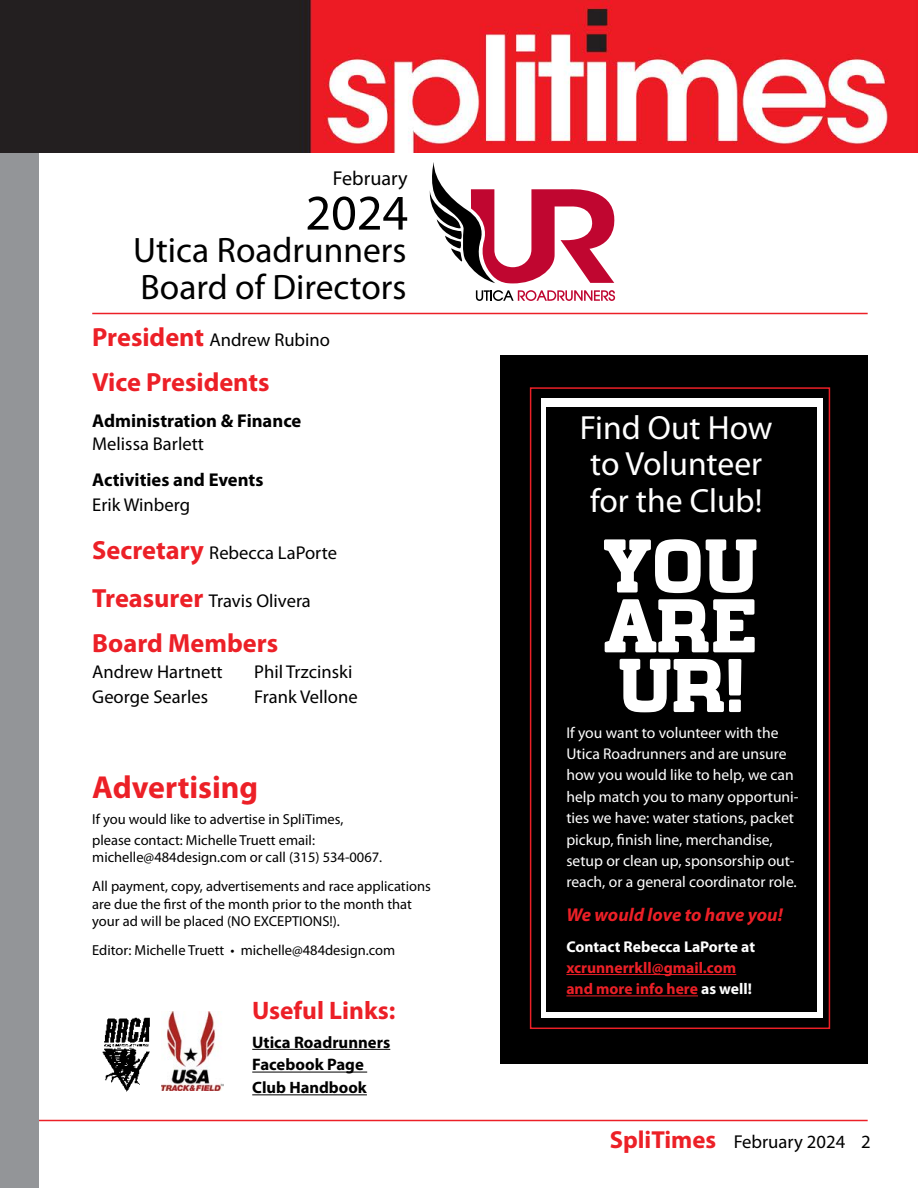
<style>
.page{position:relative;width:918px;height:1188px;background:#fff}
.page>*{position:absolute;margin:0;border:0;box-sizing:border-box;transform-origin:0 0}
.t1{font:73.5px/59.7px "Chateaude Garage";color:#fff;text-align:justify}
.t2{font:50.1px "Myriad Pro";color:#000}
.t3{font:35.4px/36.6px "Myriad Pro";color:#000}
.t4{font:33.6px/36.3px "Myriad Pro";color:#fff;text-align:center}
.t5{font:700 31.95px "Myriad Pro";color:#ec2027}
.t6{font:700 26.4px "Myriad Pro";color:#ec2027}
.t7{font:700 25.35px "Myriad Pro";color:#ec2027}
.t8{font:20.1px "Myriad Pro";color:#000}
.t9{font:18.75px "Myriad Pro";color:#000}
.t10{font:18.6px "Myriad Pro";color:#000}
.t11{font:700 18.6px "Myriad Pro";color:#000}
.t12{font:italic 700 18.6px "Myriad Pro";letter-spacing:-.005em;color:#ec2027}
.t13{font:700 16.65px/22.6px "Myriad Pro";color:#000}
.t14{font:700 16.5px "Myriad Pro";color:#000}
.t15{font:15.6px/21.3px "Myriad Pro";color:#fff}
.t16{font:700 15.6px/21.3px "Myriad Pro";color:#ec2027}
.t17{font:700 15.6px "Myriad Pro";color:#fff}
.t18{font:14.55px/20.2px "Myriad Pro";color:#000}
.s1{font-weight:700;font-size:26.4px;color:#ec2027}
.s2{color:#fff}
.s3{font-weight:700;font-size:24.75px;color:#ec2027}
</style>
<div class="page">
<hr style="left:27px;top:1120px;width:841px;height:1px;background:#ec2027">
<hr style="left:92px;top:313px;width:776px;height:1px;background:#ec2027">
<div style="left:0;top:0;width:39px;height:1188px;background:#939598"></div>
<img style="left:0;top:0;width:918px;height:153px">
<img style="left:102px;top:1017px;width:48px;height:75px">
<img style="left:162px;top:1012px;width:62px;height:78px">
<svg style="left:430px;top:162px;width:185px;height:121px"></svg>
<svg style="left:476px;top:290px;width:139px;height:11px"></svg>
<hr style="left:252px;top:1049px;width:138px;height:1px;background:#000">
<hr style="left:252px;top:1072px;width:115px;height:1px;background:#000">
<hr style="left:252px;top:1094px;width:115px;height:1px;background:#000">
<div style="left:500px;top:355px;width:368px;height:708px;background:#000"></div>
<div style="left:541px;top:398px;width:282px;height:620px;background:#fff"></div>
<div style="left:530px;top:387px;width:300px;height:642px;border:2px solid #ec2027"></div>
<div style="left:546px;top:407px;width:271px;height:605px;background:#000"></div>
<hr style="left:566px;top:974px;width:170px;height:1px;background:#ec2027">
<hr style="left:566px;top:996px;width:132px;height:1px;background:#ec2027">
<h3 class="t8" style="left:333px;top:166px;width:76px">February</h3>
<h2 class="t2" style="left:305px;top:182px;width:104px">2024</h2>
<h3 class="t3" style="left:133px;top:232px;width:275px">Utica Roadrunners<br>Board of Directors</h3>
<p class="t10" style="left:92px;top:328px;width:239px"><span class="s1">President</span> Andrew Rubino</p>
<h3 class="t6" style="left:92px;top:365px;width:179px">Vice Presidents</h3>
<p class="t11" style="left:92px;top:409px;width:211px">Administration &amp; Finance</p>
<p class="t10" style="left:92px;top:432px;width:113px">Melissa Barlett</p>
<p class="t11" style="left:92px;top:467px;width:173px">Activities and Events</p>
<p class="t10" style="left:92px;top:493px;width:99px">Erik Winberg</p>
<p class="t10" style="left:92px;top:541px;width:246px"><span class="s1">Secretary</span> Rebecca LaPorte</p>
<p class="t10" style="left:92px;top:589px;width:220px"><span class="s1">Treasurer</span> Travis Olivera</p>
<h3 class="t6" style="left:92px;top:626px;width:188px">Board Members</h3>
<p class="t10" style="left:92px;top:660px;width:132px">Andrew Hartnett</p>
<p class="t10" style="left:254px;top:660px;width:100px">Phil Trzcinski</p>
<p class="t10" style="left:92px;top:685px;width:117px">George Searles</p>
<p class="t10" style="left:254px;top:685px;width:105px">Frank Vellone</p>
<h3 class="t5" style="left:92px;top:767px;width:167px">Advertising</h3>
<p class="t18" style="left:92px;top:809px;width:253px">If you would like to advertise in SpliTimes, please contact: Michelle Truett email:</p>
<p class="t18" style="left:92px;top:843px;width:340px;line-height:29px">michelle@484design.com or call (315) 534-0067.<br>All payment, copy, advertisements and race applications</p>
<p class="t18" style="left:92px;top:895px;width:321px;line-height:17.4px">are due the first of the month prior to the month that your ad will be placed (NO EXCEPTIONS!).</p>
<p class="t18" style="left:92px;top:940px;width:305px">Editor: Michelle Truett • michelle@484design.com</p>
<h3 class="t7" style="left:252px;top:994px;width:145px">Useful Links:</h3>
<p class="t13" style="left:252px;top:1030px;width:140px">Utica Roadrunners<br>Facebook Page</p>
<p class="t14" style="left:252px;top:1077px;width:116px">Club Handbook</p>
<h3 class="t4" style="left:580px;top:409px;width:194px">Find Out How to Volunteer for the Club!</h3>
<h1 class="t1" style="left:604px;top:536px;width:157px">YOU ARE UR!</h1>
<p class="t15" style="left:566px;top:722px;width:234px">If you want to volunteer with the Utica Roadrunners and are unsure how you would like to help, we can help match you to many opportuni&shy;ties we have: water stations, packet pickup, finish line, merchandise, setup or clean up, sponsorship out&shy;reach, or a general coordinator role.</p>
<p class="t12" style="left:566px;top:903px;width:218px">We would love to have you!</p>
<p class="t17" style="left:566px;top:936px;width:190px">Contact Rebecca LaPorte at</p>
<p class="t16" style="left:566px;top:957px;width:187px">xcrunnerrkll@gmail.com and more info here <span class="s2">as well!</span></p>
<p class="t9" style="left:610px;top:1130px;width:262px"><span class="s3">SpliTimes</span> February 2024 2</p>
</div>
